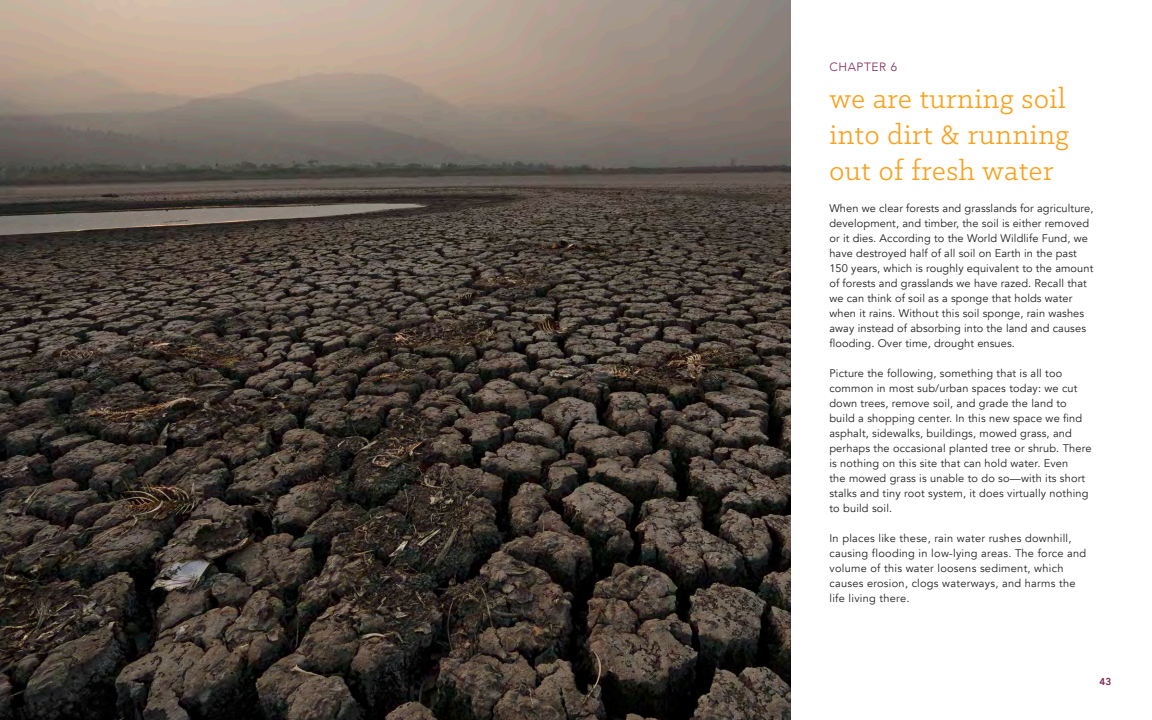
<style>
.page{position:relative;width:1152px;height:720px;background:#fff}
.page>*{position:absolute;margin:0;border:0;box-sizing:border-box;transform-origin:0 0}
.t1{font:30px/36px "Klinic Slab";letter-spacing:.02em;color:#f8a11c;text-align:justify}
.t2{font:300 12px "Avenir";letter-spacing:.05em;color:#7e2555}
.Body_Copy{font:11px/15px "Avenir";letter-spacing:.015em;color:#231f20}
.t3{font:800 10px "Avenir";color:#7e2555}
</style>
<div class="page">
<img style="left:0;top:0;width:791px;height:720px">
<p class="t2" style="left:829px;top:59px;width:69px">CHAPTER 6</p>
<p class="t1" style="left:829px;top:80px;width:241px">we are turning soil into dirt &amp; running out of fresh water</p>
<p class="Body_Copy" style="left:829px;top:201px;width:266px">When we clear forests and grasslands for agriculture, development, and timber, the soil is either removed or it dies. According to the World Wildlife Fund, we have destroyed half of all soil on Earth in the past 150 years, which is roughly equivalent to the amount of forests and grasslands we have razed. Recall that we can think of soil as a sponge that holds water when it rains. Without this soil sponge, rain washes away instead of absorbing into the land and causes flooding. Over time, drought ensues.</p>
<p class="Body_Copy" style="left:829px;top:366px;width:264px">Picture the following, something that is all too common in most sub/urban spaces today: we cut down trees, remove soil, and grade the land to build a shopping center. In this new space we find asphalt, sidewalks, buildings, mowed grass, and perhaps the occasional planted tree or shrub. There is nothing on this site that can hold water. Even<br>the mowed grass is unable to do so—with its short stalks and tiny root system, it does virtually nothing to build soil.</p>
<p class="Body_Copy" style="left:829px;top:531px;width:258px">In places like these, rain water rushes downhill, causing flooding in low-lying areas. The force and volume of this water loosens sediment, which causes erosion, clogs waterways, and harms the life living there.</p>
<p class="t3" style="left:1100px;top:674px;width:13px">43</p>
</div>
